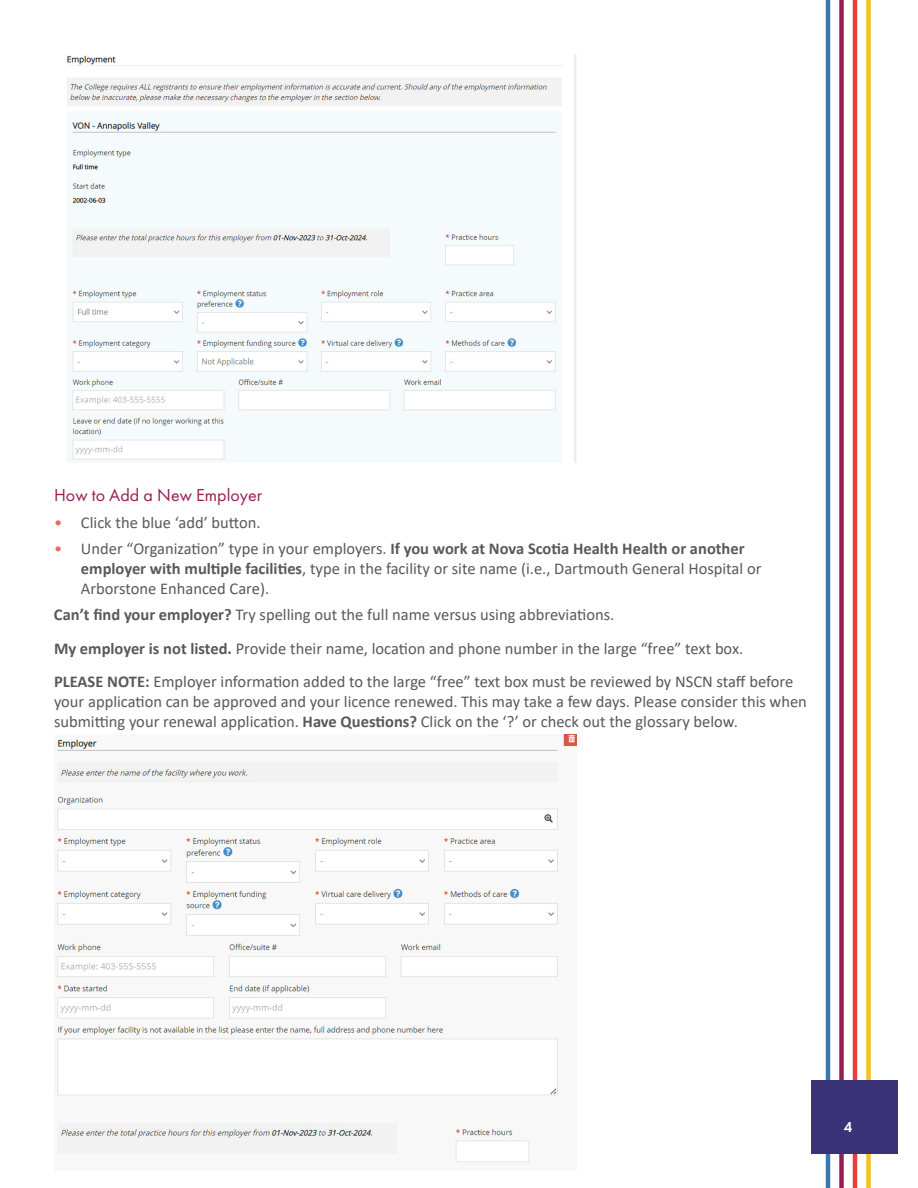
<style>
.page{position:relative;width:918px;height:1188px;background:#fff}
.page>*{position:absolute;margin:0;border:0;box-sizing:border-box;transform-origin:0 0}
.t1{font:18px "Futura PT";color:#991c55}
.t2{font:16.5px/19.8px "Calibri";color:#58595b}
.t3{font:600 15px "Futura PT";color:#fff}
.s1{color:#ec6a5c}
.s2{font-weight:700}
</style>
<div class="page">
<hr style="left:826px;top:0;width:4px;height:1188px;background:#3b79ac">
<div style="left:839px;top:0;width:5px;height:1188px;background:#991c55"></div>
<hr style="left:853px;top:0;width:4px;height:1188px;background:#e83e41">
<div style="left:866px;top:0;width:5px;height:1188px;background:#f6bf23"></div>
<div style="left:811px;top:1080px;width:86px;height:73px;background:#3a3276"></div>
<img style="left:67px;top:54px;width:510px;height:408px">
<img style="left:57px;top:734px;width:520px;height:429px">
<p class="t1" style="left:54px;top:484px;width:210px">How to Add a New Employer</p>
<p class="t2" style="left:54px;top:512px;width:208px"><span class="s1">•</span> Click the blue ‘add’ button.</p>
<p class="t2" style="left:81px;top:538px;width:682px;text-indent:-27px"><span class="s1">•</span> Under “Organization” type in your employers. <span class="s2">If you work at Nova Scotia Health Health or another employer with multiple facilities</span>, type in the facility or site name (i.e., Dartmouth General Hospital or<br>Arborstone Enhanced Care).</p>
<p class="t2" style="left:54px;top:598px;width:741px;line-height:33.3px"><span class="s2">Can’t find your employer?</span> Try spelling out the full name versus using abbreviations.<br><span class="s2">My employer is not listed.</span> Provide their name, location and phone number in the large “free” text box.<br><span class="s2">PLEASE NOTE:</span> Employer information added to the large “free” text box must be reviewed by NSCN staff before</p>
<p class="t2" style="left:54px;top:691px;width:754px">your application can be approved and your licence renewed. This may take a few days. Please consider this when submitting your renewal application. <span class="s2">Have Questions?</span> Click on the ‘?’ or check out the glossary below.</p>
<p class="t3" style="left:844px;top:1118px;width:10px">4</p>
</div>
